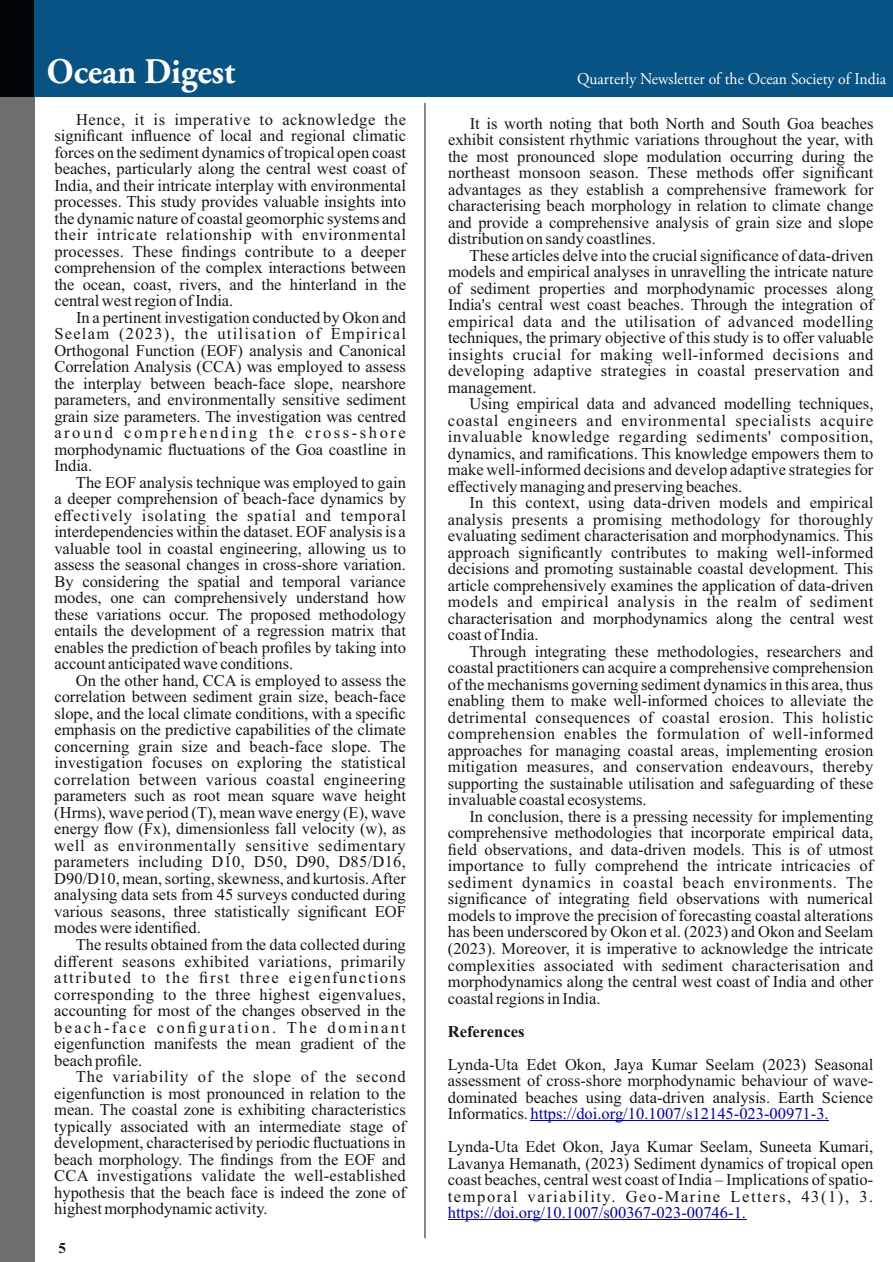
<style>
.page{position:relative;width:893px;height:1262px;background:#fff}
.page>*{position:absolute;margin:0;border:0;box-sizing:border-box;transform-origin:0 0}
.t1{font:700 36px "Adobe Garamond Pro";color:#fff;scale:.95 1}
.t2{font:16.5px/16.5px "Times New Roman";color:#151616;text-align:justify}
.t3{font:16.5px "Adobe Garamond Pro";color:#fff;scale:.95 1}
.t4{font:16.5px "Times New Roman";color:#0000c4}
.t5{font:700 16.5px "Times New Roman";color:#151616}
.t6{font:700 15px "Times New Roman";color:#151616}
.s1{color:#0000c4}
</style>
<div class="page">
<div style="left:0;top:96px;width:34px;height:1166px;background:#6f6e6d"></div>
<div style="left:0;top:0;width:34px;height:96px;background:#00050a"></div>
<div style="left:34px;top:0;width:859px;height:96px;background:#075383"></div>
<hr style="left:424px;top:103px;width:1px;height:1135px;background:#151616">
<hr style="left:530px;top:1120px;width:294px;height:1px;background:#0000c4">
<hr style="left:448px;top:1219px;width:298px;height:1px;background:#0000c4">
<h1 class="t1" style="left:47px;top:56px;width:199px">Ocean Digest</h1>
<p class="t2" style="left:54px;top:112px;width:353px;text-indent:22px">Hence, it is imperative to acknowledge the significant influence of local and regional climatic forces on the sediment dynamics of tropical open coast beaches, particularly along the central west coast of India, and their intricate interplay with environmental processes. This study provides valuable insights into the dynamic nature of coastal geomorphic systems and their intricate relationship with environmental processes. These findings contribute to a deeper comprehension of the complex interactions between the ocean, coast, rivers, and the hinterland in the central west region of India.</p>
<p class="t2" style="left:54px;top:310px;width:353px;text-indent:22px">In a pertinent investigation conducted by Okon and Seelam (2023), the utilisation of Empirical Orthogonal Function (EOF) analysis and Canonical Correlation Analysis (CCA) was employed to assess the interplay between beach-face slope, nearshore parameters, and environmentally sensitive sediment grain size parameters. The investigation was centred around comprehending the cross-shore morphodynamic fluctuations of the Goa coastline in India.</p>
<p class="t2" style="left:54px;top:475px;width:353px;text-indent:22px">The EOF analysis technique was employed to gain a deeper comprehension of beach-face dynamics by effectively isolating the spatial and temporal interdependencies within the dataset. EOF analysis is a valuable tool in coastal engineering, allowing us to assess the seasonal changes in cross-shore variation.<br>By considering the spatial and temporal variance modes, one can comprehensively understand how these variations occur. The proposed methodology entails the development of a regression matrix that enables the prediction of beach profiles by taking into account anticipated wave conditions.</p>
<p class="t2" style="left:54px;top:673px;width:353px;text-indent:22px">On the other hand, CCA is employed to assess the correlation between sediment grain size, beach-face slope, and the local climate conditions, with a specific emphasis on the predictive capabilities of the climate concerning grain size and beach-face slope. The investigation focuses on exploring the statistical correlation between various coastal engineering parameters such as root mean square wave height (Hrms), wave period (T), mean wave energy (E), wave energy flow (Fx), dimensionless fall velocity (w), as well as environmentally sensitive sedimentary parameters including D10, D50, D90, D85/D16, D90/D10, mean, sorting, skewness, and kurtosis. After analysing data sets from 45 surveys conducted during various seasons, three statistically significant EOF modes were identified.</p>
<p class="t2" style="left:54px;top:937px;width:353px;text-indent:22px">The results obtained from the data collected during different seasons exhibited variations, primarily attributed to the first three eigenfunctions corresponding to the three highest eigenvalues, accounting for most of the changes observed in the beach-face configuration. The dominant eigenfunction manifests the mean gradient of the beach profile.</p>
<p class="t2" style="left:54px;top:1069px;width:353px;text-indent:22px">The variability of the slope of the second eigenfunction is most pronounced in relation to the mean. The coastal zone is exhibiting characteristics typically associated with an intermediate stage of development, characterised by periodic fluctuations in beach morphology. The findings from the EOF and CCA investigations validate the well-established hypothesis that the beach face is indeed the zone of highest morphodynamic activity.</p>
<p class="t6" style="left:58px;top:1242px;width:9px">5</p>
<p class="t3" style="left:577px;top:72px;width:326px">Quarterly Newsletter of the Ocean Society of India</p>
<p class="t2" style="left:448px;top:116px;width:427px;text-indent:22px">It is worth noting that both North and South Goa beaches exhibit consistent rhythmic variations throughout the year, with the most pronounced slope modulation occurring during the northeast monsoon season. These methods offer significant advantages as they establish a comprehensive framework for characterising beach morphology in relation to climate change and provide a comprehensive analysis of grain size and slope distribution on sandy coastlines.</p>
<p class="t2" style="left:448px;top:248px;width:427px;text-indent:22px">These articles delve into the crucial significance of data-driven models and empirical analyses in unravelling the intricate nature of sediment properties and morphodynamic processes along India's central west coast beaches. Through the integration of empirical data and the utilisation of advanced modelling techniques, the primary objective of this study is to offer valuable insights crucial for making well-informed decisions and developing adaptive strategies in coastal preservation and management.</p>
<p class="t2" style="left:448px;top:397px;width:427px;text-indent:22px">Using empirical data and advanced modelling techniques, coastal engineers and environmental specialists acquire invaluable knowledge regarding sediments' composition, dynamics, and ramifications. This knowledge empowers them to make well-informed decisions and develop adaptive strategies for effectively managing and preserving beaches.</p>
<p class="t2" style="left:448px;top:496px;width:427px;text-indent:22px">In this context, using data-driven models and empirical analysis presents a promising methodology for thoroughly evaluating sediment characterisation and morphodynamics. This approach significantly contributes to making well-informed decisions and promoting sustainable coastal development. This article comprehensively examines the application of data-driven models and empirical analysis in the realm of sediment characterisation and morphodynamics along the central west coast of India.</p>
<p class="t2" style="left:448px;top:644px;width:427px;text-indent:22px">Through integrating these methodologies, researchers and coastal practitioners can acquire a comprehensive comprehension of the mechanisms governing sediment dynamics in this area, thus enabling them to make well-informed choices to alleviate the detrimental consequences of coastal erosion. This holistic comprehension enables the formulation of well-informed approaches for managing coastal areas, implementing erosion mitigation measures, and conservation endeavours, thereby supporting the sustainable utilisation and safeguarding of these invaluable coastal ecosystems.</p>
<p class="t2" style="left:448px;top:809px;width:427px;text-indent:22px">In conclusion, there is a pressing necessity for implementing comprehensive methodologies that incorporate empirical data, field observations, and data-driven models. This is of utmost importance to fully comprehend the intricate intricacies of sediment dynamics in coastal beach environments. The significance of integrating field observations with numerical models to improve the precision of forecasting coastal alterations has been underscored by Okon et al. (2023) and Okon and Seelam (2023). Moreover, it is imperative to acknowledge the intricate complexities associated with sediment characterisation and morphodynamics along the central west coast of India and other coastal regions in India.</p>
<p class="t5" style="left:448px;top:1025px;width:78px">References</p>
<p class="t2" style="left:448px;top:1057px;width:427px">Lynda-Uta Edet Okon, Jaya Kumar Seelam (2023) Seasonal assessment of cross-shore morphodynamic behaviour of wave&shy;dominated beaches using data-driven analysis. Earth Science Informatics. <span class="s1">https://doi.org/10.1007/s12145-023-00971-3.</span></p>
<p class="t2" style="left:448px;top:1139px;width:427px">Lynda-Uta Edet Okon, Jaya Kumar Seelam, Suneeta Kumari, Lavanya Hemanath, (2023) Sediment dynamics of tropical open coast beaches, central west coast of India – Implications of spatio&shy;temporal variability. Geo-Marine Letters, 43(1), 3.</p>
<p class="t4" style="left:448px;top:1206px;width:300px">https://doi.org/10.1007/s00367-023-00746-1.</p>
</div>
